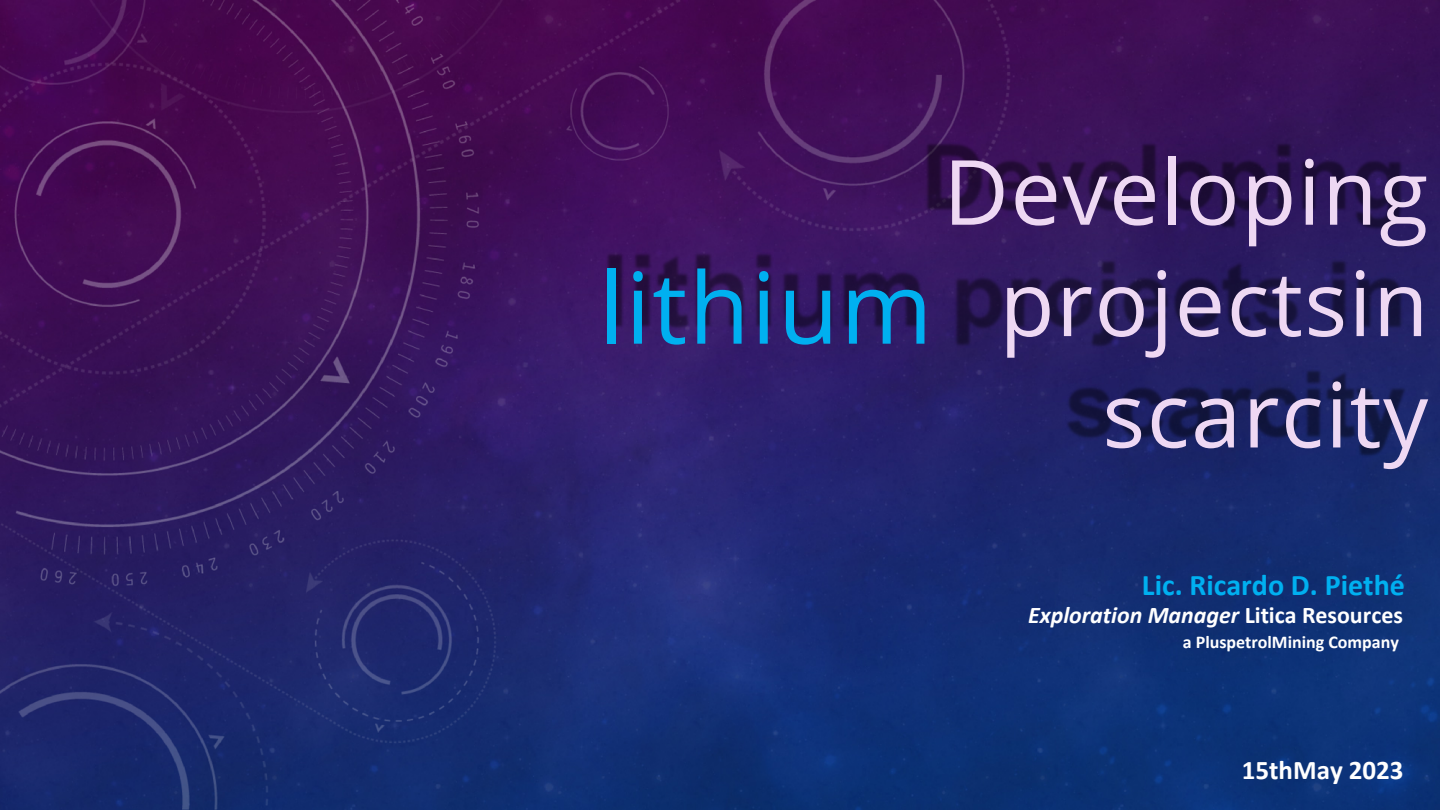
<style>
.page{position:relative;width:1440px;height:810px;background:#fff}
.page>*{position:absolute;margin:0;border:0;box-sizing:border-box;transform-origin:0 0}
.t1{font:99px "Open Sans";letter-spacing:.02em;color:#00b0f0}
.t2{font:90px/111.3px "Open Sans";letter-spacing:.015em;color:#eed8f3;text-align:right}
.t3{font:700 30px "Calibri";color:#00b0f0}
.t4{font:700 27px "Calibri";color:#fff}
.t5{font:italic 700 24px "Calibri";color:#fff}
.t6{font:700 18px "Calibri";color:#fff}
.s1{font-style:normal}
</style>
<div class="page">
<img style="left:0;top:0;width:1440px;height:810px">
<img style="left:538px;top:196px;width:452px;height:217px">
<img style="left:893px;top:207px;width:375px;height:198px">
<img style="left:1268px;top:207px;width:172px;height:198px">
<img style="left:1007px;top:317px;width:432px;height:197px">
<p class="t1" style="left:599px;top:238px;width:335px">lithium</p>
<p class="t2" style="left:943px;top:134px;width:486px">Developing projectsin scarcity</p>
<p class="t3" style="left:1142px;top:573px;width:264px">Lic. Ricardo D. Piethé</p>
<p class="t5" style="left:1028px;top:605px;width:376px">Exploration Manager <span class="s1">Litica Resources</span></p>
<p class="t6" style="left:1183px;top:634px;width:218px">a PluspetrolMining Company</p>
<p class="t4" style="left:1242px;top:759px;width:163px">15thMay 2023</p>
</div>
